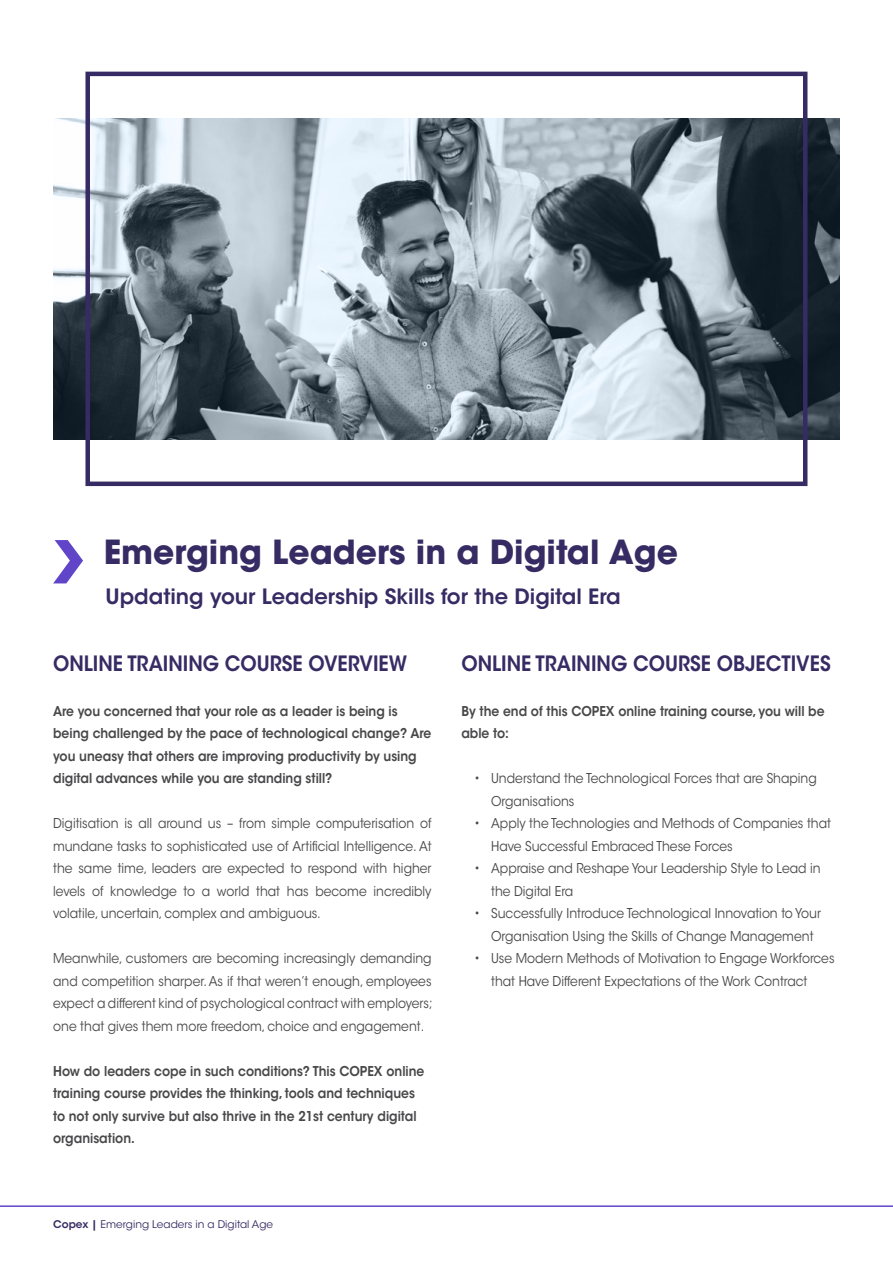
<style>
.page{position:relative;width:893px;height:1263px;background:#fff}
.page>*{position:absolute;margin:0;border:0;box-sizing:border-box;transform-origin:0 0}
.t1{font:700 33px "ITC Avant Garde Std";color:#372b64}
.t2{font:600 21px "ITC Avant Garde Std";color:#372b64;scale:.91 1}
.t3{font:600 21px "ITC Avant Garde Std";color:#372b64}
.t4{font:13.5px/22.5px "ITC Avant Garde Std";color:#48484a;scale:.91 1}
.t5{font:600 13.5px/22.5px "ITC Avant Garde Std";color:#48484a;scale:.91 1}
.t6{font:10.5px "ITC Avant Garde Std";color:#372b64}
.s1{font-weight:600}
</style>
<div class="page">
<img style="left:53px;top:118px;width:787px;height:322px">
<hr style="left:0;top:1205px;width:893px;height:2px;background:#6145c8">
<div style="left:85px;top:72px;width:722px;height:414px;border:4px solid #372b64"></div>
<svg style="left:53px;top:540px;width:30px;height:43px"></svg>
<h1 class="t1" style="left:104px;top:531px;width:576px">Emerging Leaders in a Digital Age</h1>
<h2 class="t3" style="left:106px;top:583px;width:517px">Updating your Leadership Skills for the Digital Era</h2>
<h2 class="t2" style="left:53px;top:650px;width:390px">ONLINE TRAINING COURSE OVERVIEW</h2>
<p class="t5" style="left:53px;top:699px;width:417px">Are you concerned that your role as a leader is being is being challenged by the pace of technological change? Are you uneasy that others are improving productivity by using digital advances while you are standing still?</p>
<p class="t4" style="left:53px;top:812px;width:417px;text-align:justify">Digitisation is all around us – from simple computerisation of mundane tasks to sophisticated use of Artificial Intelligence. At the same time, leaders are expected to respond with higher levels of knowledge to a world that has become incredibly volatile, uncertain, complex and ambiguous.</p>
<p class="t4" style="left:53px;top:947px;width:418px;text-align:justify">Meanwhile, customers are becoming increasingly demanding and competition sharper. As if that weren’t enough, employees expect a different kind of psychological contract with employers; one that gives them more freedom, choice and engagement.</p>
<p class="t5" style="left:53px;top:1059px;width:409px">How do leaders cope in such conditions? This COPEX online training course provides the thinking, tools and techniques to not only survive but also thrive in the 21st century digital organisation.</p>
<p class="t6" style="left:53px;top:1218px;width:222px"><span class="s1">Copex |</span> Emerging Leaders in a Digital Age</p>
<h2 class="t2" style="left:461px;top:650px;width:407px">ONLINE TRAINING COURSE OBJECTIVES</h2>
<p class="t5" style="left:461px;top:699px;width:401px">By the end of this COPEX online training course, you will be able to:</p>
<p class="t4" style="left:491px;top:767px;width:359px;text-indent:-17px">• Understand the Technological Forces that are Shaping<br>Organisations</p>
<p class="t4" style="left:491px;top:812px;width:375px;text-indent:-17px">• Apply the Technologies and Methods of Companies that<br>Have Successful Embraced These Forces</p>
<p class="t4" style="left:491px;top:857px;width:364px;text-indent:-17px">• Appraise and Reshape Your Leadership Style to Lead in the Digital Era</p>
<p class="t4" style="left:491px;top:902px;width:364px;text-indent:-17px">• Successfully Introduce Technological Innovation to Your<br>Organisation Using the Skills of Change Management</p>
<p class="t4" style="left:491px;top:947px;width:379px;text-indent:-17px">• Use Modern Methods of Motivation to Engage Workforces that Have Different Expectations of the Work Contract</p>
</div>
